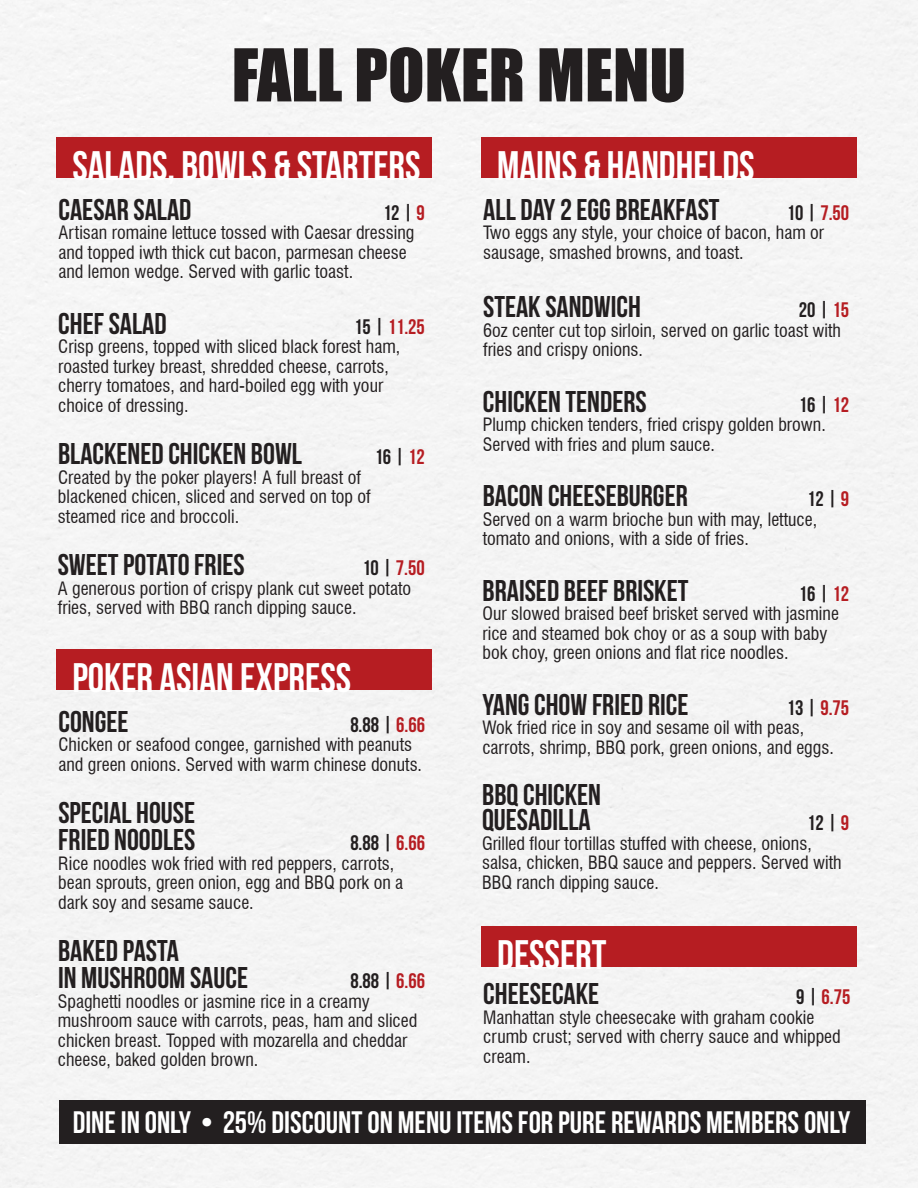
<style>
.page{position:relative;width:918px;height:1188px;background:#f4f4f4}
.page>*{position:absolute;margin:0;border:0;box-sizing:border-box;transform-origin:0 0}
.t1{font:67.2px "Impact";color:#231f20}
.t2{font:700 41.25px "Bebas Neue";color:#fff}
.t3{font:700 31.05px "Bebas Neue";color:#fff}
.t4{font:700 30px/27px "Bebas Neue";color:#231f20}
.t5{font:700 21px "Bebas Neue";color:#231f20}
.t6{font:700 21px "Bebas Neue";color:#b61d22}
.t7{font:condensed 18px/19.5px "Swiss 721 BT";color:#231f20}
.s1{color:#b61d22}
.s2{color:#231f20}
</style>
<div class="page">
<div style="left:57px;top:137px;width:375px;height:41px;background:#b61d22"></div>
<div style="left:57px;top:649px;width:375px;height:41px;background:#b61d22"></div>
<div style="left:481px;top:137px;width:376px;height:41px;background:#b61d22"></div>
<div style="left:481px;top:926px;width:376px;height:41px;background:#b61d22"></div>
<div style="left:59px;top:1101px;width:806px;height:43px;background:#231f20"></div>
<h1 class="t1" style="left:232px;top:23px;width:456px">FALL POKER MENU</h1>
<h2 class="t2" style="left:72px;top:143px;width:350px">SALADS, BOWLS &amp; STARTERS</h2>
<h3 class="t4" style="left:59px;top:195px;width:135px">CAESAR SALAD</h3>
<p class="t5" style="left:383px;top:201px;width:43px">12 | <span class="s1">9</span></p>
<p class="t7" style="left:58px;top:223px;width:357px">Artisan romaine lettuce tossed with Caesar dressing and topped iwth thick cut bacon, parmesan cheese and lemon wedge. Served with garlic toast.</p>
<h3 class="t4" style="left:58px;top:309px;width:110px">CHEF SALAD</h3>
<p class="t6" style="left:354px;top:315px;width:72px"><span class="s2">15 |</span> 11.25</p>
<p class="t7" style="left:58px;top:337px;width:344px">Crisp greens, topped with sliced black forest ham, roasted turkey breast, shredded cheese, carrots, cherry tomatoes, and hard-boiled egg with your choice of dressing.</p>
<h3 class="t4" style="left:58px;top:440px;width:246px">BLACKENED CHICKEN BOWL</h3>
<p class="t5" style="left:375px;top:445px;width:52px">16 | <span class="s1">12</span></p>
<p class="t7" style="left:58px;top:467px;width:314px">Created by the poker players! A full breast of blackened chicen, sliced and served on top of steamed rice and broccoli.</p>
<h3 class="t4" style="left:58px;top:551px;width:188px">SWEET POTATO FRIES</h3>
<p class="t6" style="left:362px;top:556px;width:64px"><span class="s2">10 |</span> 7.50</p>
<p class="t7" style="left:58px;top:578px;width:355px">A generous portion of crispy plank cut sweet potato fries, served with BBQ ranch dipping sauce.</p>
<h2 class="t2" style="left:72px;top:655px;width:280px">POKER ASIAN EXPRESS</h2>
<h3 class="t4" style="left:59px;top:708px;width:72px">CONGEE</h3>
<p class="t5" style="left:350px;top:713px;width:76px">8.88 | <span class="s1">6.66</span></p>
<p class="t7" style="left:58px;top:735px;width:365px">Chicken or seafood congee, garnished with peanuts and green onions. Served with warm chinese donuts.</p>
<h3 class="t4" style="left:58px;top:799px;width:139px">SPECIAL HOUSE<br>FRIED NOODLES</h3>
<p class="t5" style="left:350px;top:832px;width:76px">8.88 | <span class="s1">6.66</span></p>
<p class="t7" style="left:58px;top:854px;width:347px">Rice noodles wok fried with red peppers, carrots, bean sprouts, green onion, egg and BBQ pork on a dark soy and sesame sauce.</p>
<h3 class="t4" style="left:58px;top:937px;width:192px">BAKED PASTA<br>IN MUSHROOM SAUCE</h3>
<p class="t5" style="left:350px;top:970px;width:76px">8.88 | <span class="s1">6.66</span></p>
<p class="t7" style="left:58px;top:992px;width:361px">Spaghetti noodles or jasmine rice in a creamy mushroom sauce with carrots, peas, ham and sliced chicken breast. Topped with mozarella and cheddar cheese, baked golden brown.</p>
<h2 class="t2" style="left:497px;top:143px;width:259px">MAINS &amp; HANDHELDS</h2>
<h3 class="t4" style="left:483px;top:195px;width:238px">ALL DAY 2 EGG BREAKFAST</h3>
<p class="t6" style="left:787px;top:201px;width:64px"><span class="s2">10 |</span> 7.50</p>
<p class="t7" style="left:483px;top:223px;width:342px">Two eggs any style, your choice of bacon, ham or sausage, smashed browns, and toast.</p>
<h3 class="t4" style="left:483px;top:293px;width:159px">STEAK SANDWICH</h3>
<p class="t5" style="left:799px;top:298px;width:52px">20 | <span class="s1">15</span></p>
<p class="t7" style="left:483px;top:320px;width:360px">6oz center cut top sirloin, served on garlic toast with fries and crispy onions.</p>
<h3 class="t4" style="left:483px;top:387px;width:165px">CHICKEN TENDERS</h3>
<p class="t5" style="left:799px;top:393px;width:52px">16 | <span class="s1">12</span></p>
<p class="t7" style="left:483px;top:415px;width:344px">Plump chicken tenders, fried crispy golden brown.<br>Served with fries and plum sauce.</p>
<h3 class="t4" style="left:483px;top:482px;width:206px">BACON CHEESEBURGER</h3>
<p class="t5" style="left:807px;top:487px;width:43px">12 | <span class="s1">9</span></p>
<p class="t7" style="left:483px;top:509px;width:336px">Served on a warm brioche bun with may, lettuce, tomato and onions, with a side of fries.</p>
<h3 class="t4" style="left:483px;top:576px;width:207px">BRAISED BEEF BRISKET</h3>
<p class="t5" style="left:799px;top:582px;width:52px">16 | <span class="s1">12</span></p>
<p class="t7" style="left:483px;top:604px;width:358px">Our slowed braised beef brisket served with jasmine rice and steamed bok choy or as a soup with baby bok choy, green onions and flat rice noodles.</p>
<h3 class="t4" style="left:482px;top:690px;width:207px">YANG CHOW FRIED RICE</h3>
<p class="t6" style="left:787px;top:696px;width:64px"><span class="s2">13 |</span> 9.75</p>
<p class="t7" style="left:482px;top:718px;width:353px">Wok fried rice in soy and sesame oil with peas, carrots, shrimp, BBQ pork, green onions, and eggs.</p>
<h3 class="t4" style="left:482px;top:781px;width:121px;line-height:25.5px">BBQ CHICKEN<br>QUESADILLA</h3>
<p class="t5" style="left:807px;top:811px;width:43px">12 | <span class="s1">9</span></p>
<p class="t7" style="left:482px;top:833px;width:361px">Grilled flour tortillas stuffed with cheese, onions, salsa, chicken, BBQ sauce and peppers. Served with<br>BBQ ranch dipping sauce.</p>
<h2 class="t2" style="left:497px;top:932px;width:111px">DESSERT</h2>
<h3 class="t4" style="left:483px;top:980px;width:117px">CHEESECAKE</h3>
<p class="t6" style="left:796px;top:985px;width:56px"><span class="s2">9 |</span> 6.75</p>
<p class="t7" style="left:483px;top:1007px;width:359px">Manhattan style cheesecake with graham cookie crumb crust; served with cherry sauce and whipped cream.</p>
<h3 class="t3" style="left:73px;top:1105px;width:779px">DINE IN ONLY • 25% DISCOUNT ON MENU ITEMS FOR PURE REWARDS MEMBERS ONLY</h3>
</div>
